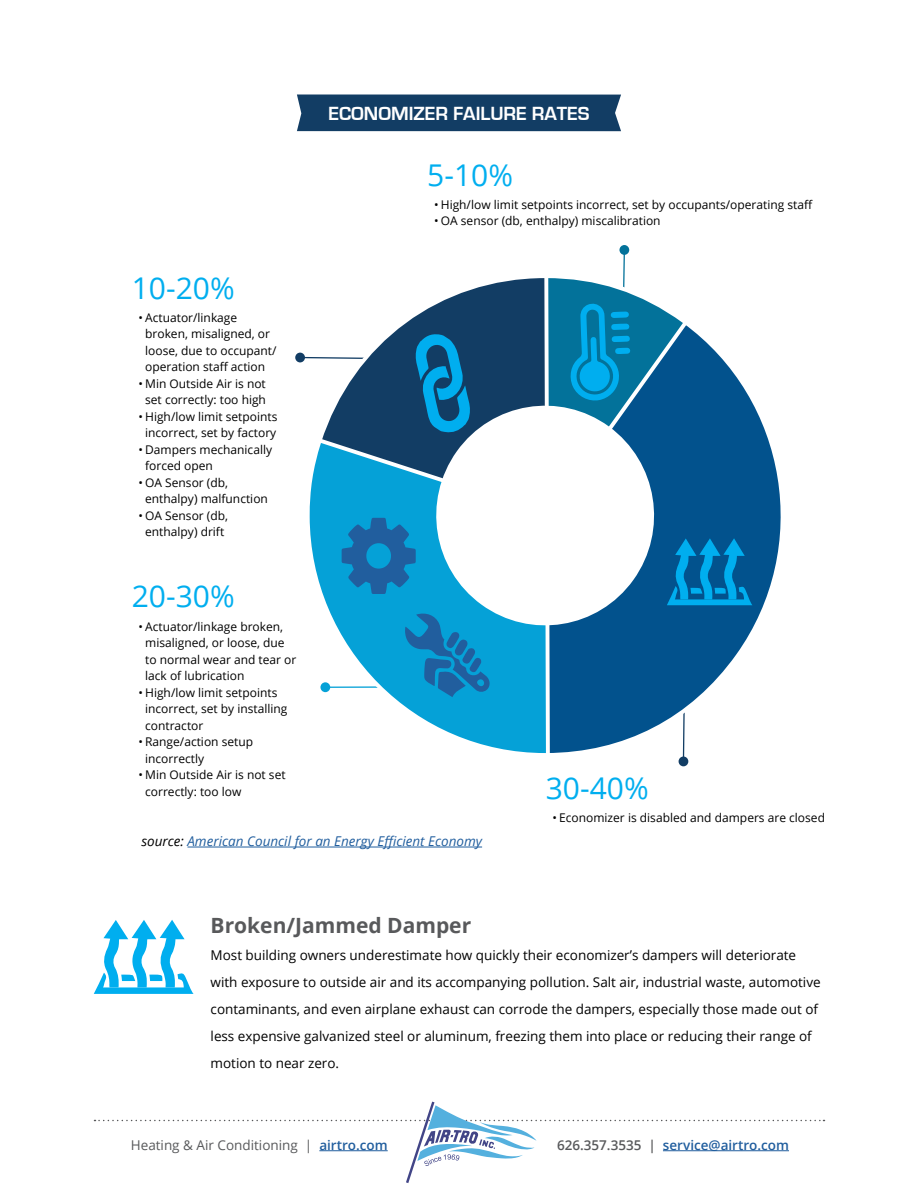
<style>
.page{position:relative;width:918px;height:1188px;background:#fff}
.page>*{position:absolute;margin:0;border:0;box-sizing:border-box;transform-origin:0 0}
.t1{font:30px "Open Sans";color:#00aeef}
.t2{font:700 21px "Open Sans";color:#58595b}
.t3{font:700 19.65px "Eurostile";color:#fff}
.t4{font:13.5px/27px "Open Sans";color:#000}
.t5{font:italic 13.5px "Open Sans";color:#215e9e}
.t6{font:13.5px "Open Sans";color:#58595b}
.t7{font:600 13.5px "Open Sans";color:#215e9e}
.t8{font:12px/16.5px "Open Sans";color:#000}
.s1{color:#000}
.s2{font-weight:600;color:#215e9e}
.s3{color:#58595b}
</style>
<div class="page">
<svg style="left:94px;top:1102px;width:731px;height:81px"></svg>
<hr style="left:188px;top:847px;width:294px;height:1px;background:#215e9e">
<div style="left:297px;top:95px;width:324px;height:36px;background:#123d64"></div>
<svg style="left:619px;top:245px;width:10px;height:10px"></svg>
<div style="left:679px;top:756px;width:9px;height:10px;background:#123d64;border-radius:50%"></div>
<svg style="left:299px;top:356px;width:17px;height:7px"></svg>
<div style="left:295px;top:353px;width:10px;height:9px;background:#123d64;border-radius:50%"></div>
<svg style="left:550px;top:326px;width:231px;height:431px;fill:#02528d"></svg>
<svg style="left:316px;top:278px;width:224px;height:160px;fill:#123d64"></svg>
<svg style="left:309px;top:438px;width:241px;height:316px;fill:#05a1d7"></svg>
<svg style="left:422px;top:391px;width:247px;height:249px"></svg>
<svg style="left:405px;top:612px;width:86px;height:85px;background:#0f88c1"></svg>
<svg style="left:415px;top:333px;width:55px;height:100px;background:#0972a5"></svg>
<svg style="left:540px;top:248px;width:148px;height:280px"></svg>
<svg style="left:667px;top:538px;width:85px;height:67px;background:#0177b5"></svg>
<svg style="left:342px;top:518px;width:74px;height:76px;background:#147ab6"></svg>
<svg style="left:94px;top:920px;width:100px;height:74px"></svg>
<p class="t3" style="left:328px;top:103px;width:263px">ECONOMIZER FAILURE RATES</p>
<p class="t1" style="left:132px;top:267px;width:104px">10-20%</p>
<p class="t8" style="left:145px;top:309px;width:133px;text-indent:-7px">• Actuator/linkage broken, misaligned, or loose, due to occupant/ operation staff action</p>
<p class="t8" style="left:138px;top:375px;width:129px;text-align:center">• Min Outside Air is not set correctly: too high</p>
<p class="t8" style="left:138px;top:408px;width:141px;text-align:center">• High/low limit setpoints incorrect, set by factory</p>
<p class="t8" style="left:145px;top:441px;width:128px;text-indent:-7px">• Dampers mechanically forced open</p>
<p class="t8" style="left:145px;top:474px;width:124px;text-indent:-7px">• OA Sensor (db, enthalpy) malfunction</p>
<p class="t8" style="left:138px;top:507px;width:91px;text-align:center">• OA Sensor (db, enthalpy) drift</p>
<h2 class="t1" style="left:427px;top:154px;width:87px">5-10%</h2>
<p class="t8" style="left:434px;top:196px;width:380px">• High/low limit setpoints incorrect, set by occupants/operating staff</p>
<p class="t8" style="left:434px;top:213px;width:228px">• OA sensor (db, enthalpy) miscalibration</p>
<p class="t1" style="left:132px;top:576px;width:104px">20-30%</p>
<p class="t8" style="left:145px;top:618px;width:153px;text-indent:-7px">• Actuator/linkage broken, misaligned, or loose, due to normal wear and tear or lack of lubrication</p>
<p class="t8" style="left:145px;top:684px;width:144px;text-indent:-7px">• High/low limit setpoints incorrect, set by installing contractor</p>
<p class="t8" style="left:145px;top:733px;width:109px;text-indent:-7px">• Range/action setup incorrectly</p>
<p class="t8" style="left:145px;top:766px;width:142px;text-indent:-7px">• Min Outside Air is not set correctly: too low</p>
<p class="t1" style="left:546px;top:768px;width:104px">30-40%</p>
<p class="t8" style="left:552px;top:809px;width:274px">• Economizer is disabled and dampers are closed</p>
<p class="t5" style="left:141px;top:832px;width:342px"><span class="s1">source:</span> American Council for an Energy Efficient Economy</p>
<p class="t2" style="left:211px;top:910px;width:262px">Broken/Jammed Damper</p>
<p class="t4" style="left:211px;top:941px;width:612px">Most building owners underestimate how quickly their economizer’s dampers will deteriorate with exposure to outside air and its accompanying pollution. Salt air, industrial waste, automotive contaminants, and even airplane exhaust can corrode the dampers, especially those made out of less expensive galvanized steel or aluminum, freezing them into place or reducing their range of motion to near zero.</p>
<p class="t6" style="left:131px;top:1136px;width:258px">Heating &amp; Air Conditioning | <span class="s2">airtro.com</span></p>
<p class="t7" style="left:557px;top:1136px;width:234px"><span class="s3">626.357.3535 |</span> service@airtro.com</p>
</div>
